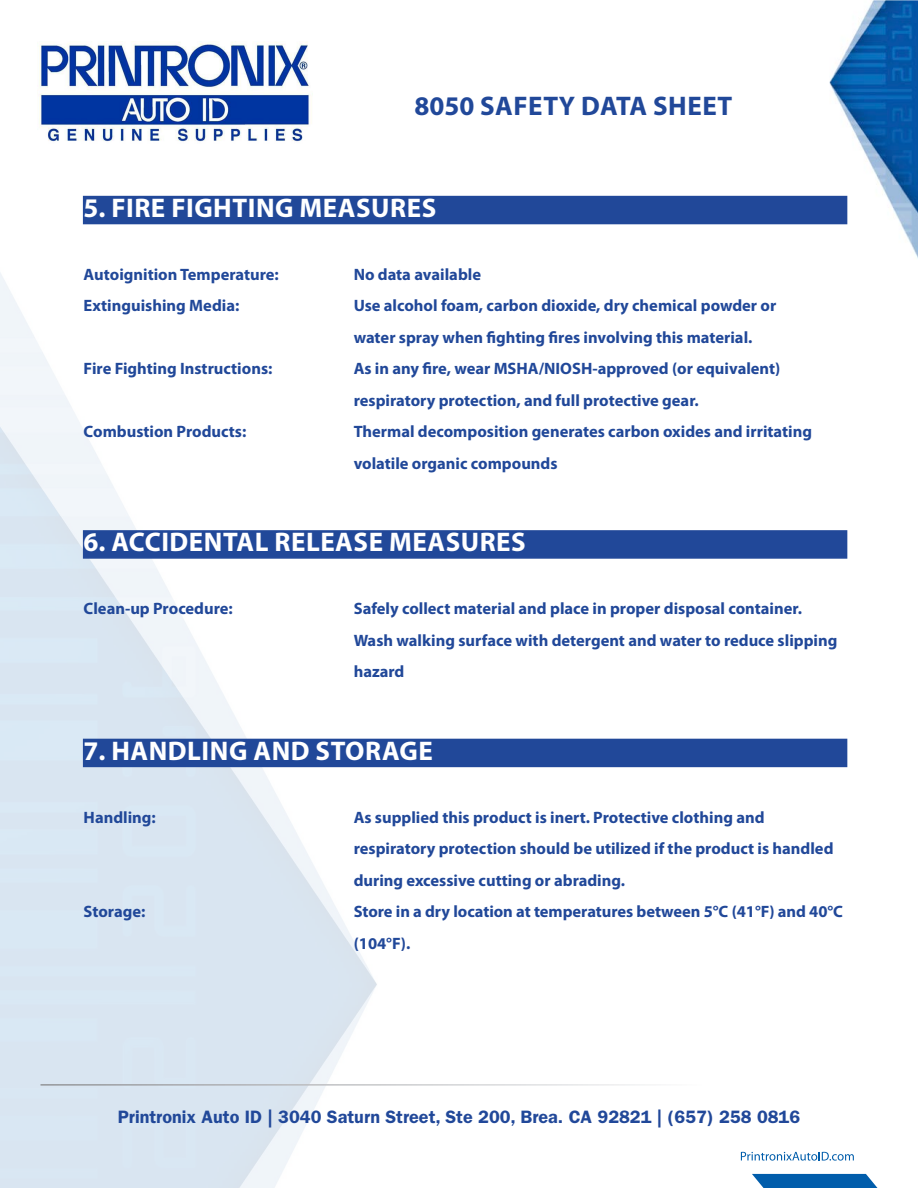
<style>
.page{position:relative;width:918px;height:1188px;background:#fff}
.page>*{position:absolute;margin:0;border:0;box-sizing:border-box;transform-origin:0 0}
.t1{font:700 27px "Myriad Pro";letter-spacing:.02em;color:#fff}
.t2{font:700 27px "Myriad Pro";letter-spacing:.02em;color:#214899}
.t3{font:600 18px "ITC Franklin Gothic Std";color:#214899}
.t4{font:700 16.5px/31.5px "Myriad Pro";color:#214899}
</style>
<div class="page">
<img style="left:830px;top:0;width:88px;height:259px">
<img style="left:39px;top:42px;width:272px;height:100px">
<svg style="left:741px;top:1152px;width:113px;height:9px"></svg>
<svg style="left:752px;top:1174px;width:125px;height:14px"></svg>
<div style="left:83px;top:196px;width:764px;height:28px;background:#214899"></div>
<div style="left:83px;top:530px;width:764px;height:29px;background:#214899;border:2px solid #214899"></div>
<div style="left:83px;top:739px;width:764px;height:28px;background:#214899"></div>
<p class="t2" style="left:414px;top:89px;width:319px">8050 SAFETY DATA SHEET</p>
<p class="t1" style="left:84px;top:190px;width:354px">5. FIRE FIGHTING MEASURES</p>
<p class="t4" style="left:84px;top:258px;width:197px">Autoignition Temperature:</p>
<p class="t4" style="left:354px;top:258px;width:129px">No data available</p>
<p class="t4" style="left:84px;top:289px;width:157px">Extinguishing Media:</p>
<p class="t4" style="left:354px;top:289px;width:424px">Use alcohol foam, carbon dioxide, dry chemical powder or</p>
<p class="t4" style="left:354px;top:321px;width:400px">water spray when fighting fires involving this material.</p>
<p class="t4" style="left:84px;top:352px;width:190px">Fire Fighting Instructions:</p>
<p class="t4" style="left:354px;top:352px;width:428px">As in any fire, wear MSHA/NIOSH-approved (or equivalent)</p>
<p class="t4" style="left:354px;top:384px;width:347px">respiratory protection, and full protective gear.</p>
<p class="t4" style="left:84px;top:415px;width:164px">Combustion Products:</p>
<p class="t4" style="left:354px;top:415px;width:460px">Thermal decomposition generates carbon oxides and irritating</p>
<p class="t4" style="left:354px;top:447px;width:205px">volatile organic compounds</p>
<p class="t1" style="left:84px;top:524px;width:444px">6. ACCIDENTAL RELEASE MEASURES</p>
<p class="t4" style="left:84px;top:592px;width:151px">Clean-up Procedure:</p>
<p class="t4" style="left:354px;top:592px;width:450px">Safely collect material and place in proper disposal container.</p>
<p class="t4" style="left:354px;top:624px;width:485px">Wash walking surface with detergent and water to reduce slipping hazard</p>
<p class="t1" style="left:84px;top:733px;width:351px">7. HANDLING AND STORAGE</p>
<p class="t4" style="left:84px;top:801px;width:74px">Handling:</p>
<p class="t4" style="left:354px;top:801px;width:481px">As supplied this product is inert. Protective clothing and respiratory protection should be utilized if the product is handled during excessive cutting or abrading.</p>
<p class="t4" style="left:84px;top:895px;width:63px">Storage:</p>
<p class="t4" style="left:354px;top:895px;width:491px">Store in a dry location at temperatures between 5°C (41°F) and 40°C (104°F).</p>
<p class="t3" style="left:118px;top:1106px;width:684px">Printronix Auto ID | 3040 Saturn Street, Ste 200, Brea. CA 92821 | (657) 258 0816</p>
</div>
